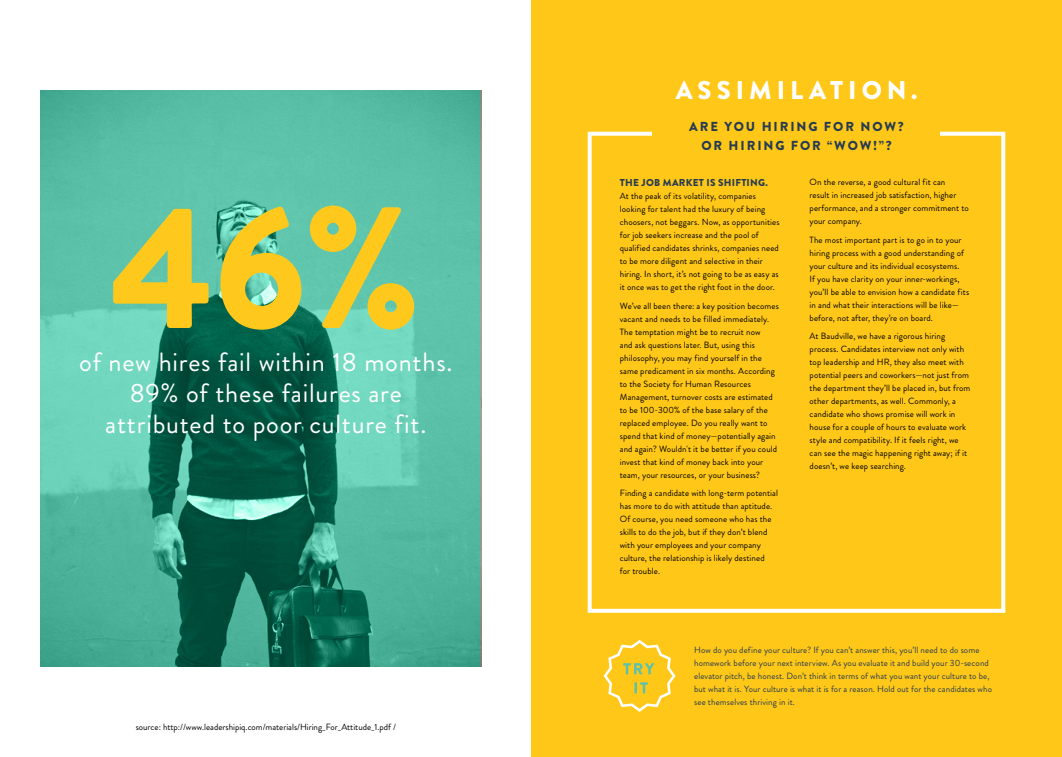
<style>
.page{position:relative;width:1062px;height:757px;background:#fff}
.page>*{position:absolute;margin:0;border:0;box-sizing:border-box;transform-origin:0 0}
.t1{font:900 172.2px "Brandon Grotesque";color:#ffc81d}
.t2{font:26.4px/31px "Brandon Grotesque";letter-spacing:.03em;color:#fff;text-align:center}
.t3{font:900 25.6px "Brandon Grotesque";letter-spacing:.195em;color:#fff}
.t4{font:900 13px/19px "Brandon Grotesque";letter-spacing:.145em;color:#263b51;text-align:center}
.t5{font:900 10px "Brandon Grotesque";letter-spacing:.02em;color:#263b51}
.t6{font:9px/13px "Brandon Grotesque";letter-spacing:.01em;color:#000}
.t7{font:9px/13px "Brandon Grotesque";letter-spacing:.01em;color:#263b51}
</style>
<div class="page">
<div style="left:531px;top:0;width:531px;height:756px;background:#ffc818"></div>
<svg style="left:40px;top:90px;width:442px;height:576px;background:#48a891"></svg>
<div style="left:588px;top:132px;width:417px;height:480px;border:4px solid #fff"></div>
<div style="left:652px;top:108px;width:288px;height:54px;background:#ffc818"></div>
<svg style="left:604px;top:640px;width:72px;height:71px"></svg>
<h1 class="t1" style="left:111px;top:146px;width:311px">46%</h1>
<h2 class="t2" style="left:79px;top:347px;width:375px">of new hires fail within 18 months.</h2>
<h2 class="t2" style="left:105px;top:378px;width:323px">89% of these failures are attributed to poor culture fit.</h2>
<p class="t6" style="left:136px;top:719px;width:262px">source: http://www.leadershipiq.com/materials/Hiring_For_Attitude_1.pdf /</p>
<h3 class="t3" style="left:676px;top:72px;width:243px">ASSIMILATION.</h3>
<h3 class="t4" style="left:689px;top:117px;width:216px">ARE YOU HIRING FOR NOW?<br>OR HIRING FOR “WOW!”?</h3>
<p class="t5" style="left:620px;top:175px;width:150px">THE JOB MARKET IS SHIFTING.</p>
<p class="t6" style="left:620px;top:189px;width:161px">At the peak of its volatility, companies looking for talent had the luxury of being choosers, not beggars. Now, as opportunities for job seekers increase and the pool of qualified candidates shrinks, companies need to be more diligent and selective in their hiring. In short, it’s not going to be as easy as it once was to get the right foot in the door.</p>
<p class="t6" style="left:620px;top:299px;width:161px">We’ve all been there: a key position becomes vacant and needs to be filled immediately.<br>The temptation might be to recruit now<br>and ask questions later. But, using this philosophy, you may find yourself in the same predicament in six months. According to the Society for Human Resources Management, turnover costs are estimated to be 100-300% of the base salary of the replaced employee. Do you really want to spend that kind of money—potentially again and again? Wouldn't it be better if you could invest that kind of money back into your team, your resources, or your business?</p>
<p class="t6" style="left:620px;top:486px;width:160px">Finding a candidate with long-term potential has more to do with attitude than aptitude.<br>Of course, you need someone who has the skills to do the job, but if they don’t blend with your employees and your company culture, the relationship is likely destined<br>for trouble.</p>
<p class="t6" style="left:810px;top:176px;width:161px">On the reverse, a good cultural fit can<br>result in increased job satisfaction, higher performance, and a stronger commitment to your company.</p>
<p class="t6" style="left:810px;top:233px;width:161px">The most important part is to go in to your hiring process with a good understanding of your culture and its individual ecosystems.<br>If you have clarity on your inner-workings, you’ll be able to envision how a candidate fits in and what their interactions will be like— before, not after, they’re on board.</p>
<p class="t6" style="left:810px;top:329px;width:162px">At Baudville, we have a rigorous hiring process. Candidates interview not only with top leadership and HR, they also meet with potential peers and coworkers—not just from the department they’ll be placed in, but from other departments, as well. Commonly, a candidate who shows promise will work in house for a couple of hours to evaluate work style and compatibility. If it feels right, we can see the magic happening right away; if it doesn’t, we keep searching.</p>
<p class="t7" style="left:694px;top:643px;width:299px">How do you define your culture? If you can’t answer this, you’ll need to do some homework before your next interview. As you evaluate it and build your 30-second elevator pitch, be honest. Don’t think in terms of what you want your culture to be, but what it is. Your culture is what it is for a reason. Hold out for the candidates who see themselves thriving in it.</p>
</div>
